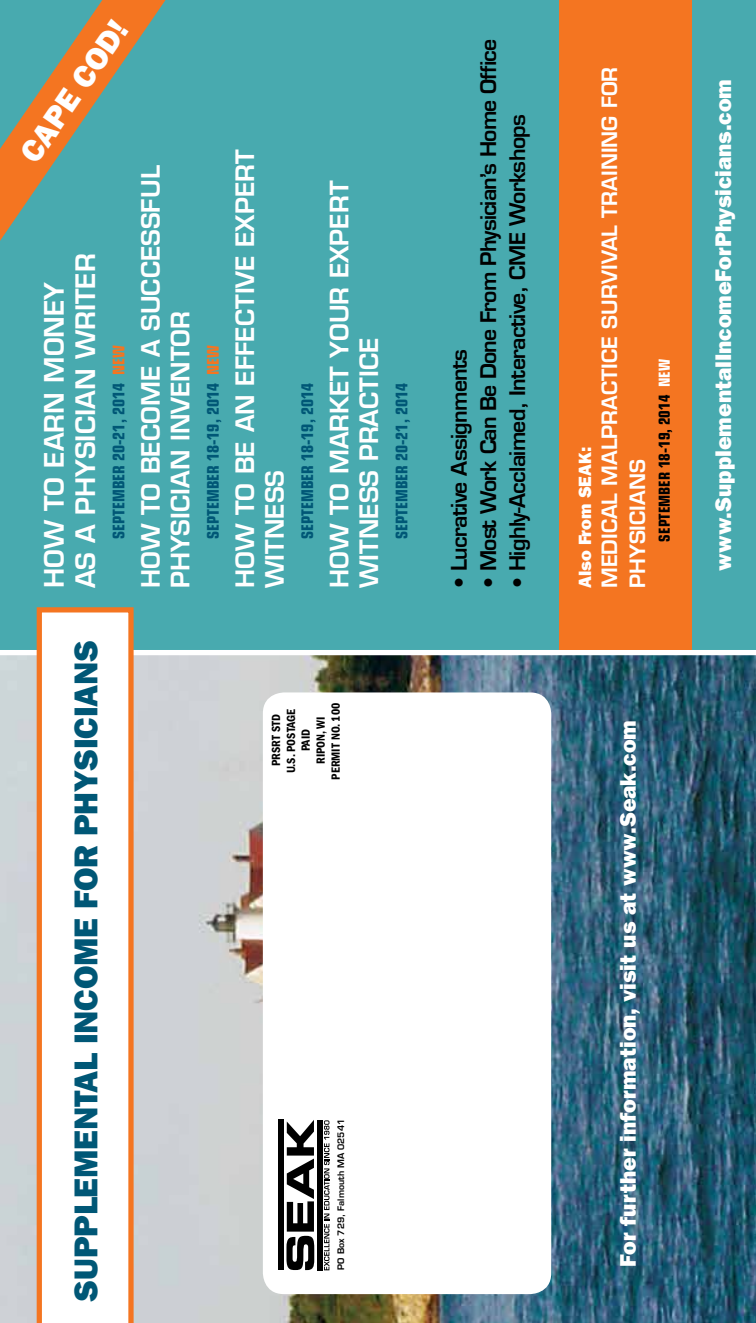
<style>
.page{position:relative;width:756px;height:1323px;background:#fff}
.page>*{position:absolute;margin:0;border:0;box-sizing:border-box;transform-origin:0 0}
.t1{font:800 33.25px "Franklin Gothic";color:#005776}
.t2{font:800 31.5px "Franklin Gothic";color:#fff}
.t3{font:600 26.25px/31.5px "Eurostile";color:#fff}
.t4{font:600 24.68px/29.8px "Eurostile";color:#fff}
.t5{font:800 22.75px "Franklin Gothic";color:#fff}
.t6{font:600 21px "Eurostile";letter-spacing:-.03em;color:#000}
.t7{font:600 20.65px/28px "Eurostile";color:#fff}
.t8{font:800 17.85px "Franklin Gothic";color:#fff}
.t9{font:700 condensed 16.1px "Eurostile";color:#005776}
.t10{font:700 condensed 15.22px "Eurostile";color:#000}
.t11{font:600 condensed 12.25px/14.9px "Franklin Gothic";color:#000;text-align:center}
.t12{font:600 8.75px "Eurostile";color:#000101}
.s1{color:#f47521}
.s2{color:#fff}
</style>
<div class="page">
<img style="left:0;top:655px;width:756px;height:668px">
<div style="left:0;top:0;width:756px;height:654px;background:#48aaaf"></div>
<div style="left:0;top:650px;width:756px;height:5px;background:#fff"></div>
<svg style="left:37px;top:607px;width:97px;height:716px"></svg>
<div style="left:559px;top:0;width:132px;height:650px;background:#f47521"></div>
<svg style="left:0;top:0;width:166px;height:241px"></svg>
<div style="left:263px;top:692px;width:288px;height:602px;background:#fff;border-radius:21px"></div>
<svg style="left:287px;top:1120px;width:27px;height:150px"></svg>
<div style="left:278px;top:1120px;width:6px;height:150px;background:#000"></div>
<div style="left:317px;top:1120px;width:5px;height:150px;background:#000"></div>
<svg style="left:324px;top:1120px;width:6px;height:150px"></svg>
<p class="t2" style="left:13px;top:149px;width:166px;rotate:-56deg">CAPE COD!</p>
<p class="t3" style="left:38px;top:588px;width:336px;rotate:-90deg">How to Earn Money as a Physician Writer</p>
<p class="t9" style="left:109px;top:539px;width:195px;rotate:-90deg">September 20-21, 2014 <span class="s1">NEW</span></p>
<p class="t4" style="left:136px;top:588px;width:424px;rotate:-90deg">How to Become a Successful<br>Physician Inventor</p>
<p class="t9" style="left:203px;top:539px;width:195px;rotate:-90deg">September 18-19, 2014 <span class="s1">NEW</span></p>
<p class="t4" style="left:230px;top:588px;width:440px;rotate:-90deg">How to be an Effective Expert<br>Witness</p>
<p class="t9" style="left:298px;top:539px;width:157px;rotate:-90deg">September 18-19, 2014</p>
<p class="t4" style="left:325px;top:588px;width:409px;rotate:-90deg">How to Market Your Expert<br>Witness Practice</p>
<p class="t9" style="left:392px;top:539px;width:157px;rotate:-90deg">September 20-21, 2014</p>
<h1 class="t1" style="left:67px;top:1302px;width:660px;rotate:-90deg">Supplemental Income for Physicians</h1>
<p class="t11" style="left:269px;top:780px;width:78px;rotate:-90deg">PRSRT STD<br>U.S. POSTAGE<br>PAID<br>RIPON, WI<br>PERMIT NO. 100</p>
<p class="t12" style="left:335px;top:1270px;width:152px;rotate:-90deg">PO Box 729, Falmouth MA 02541</p>
<p class="t6" style="left:446px;top:588px;width:241px;rotate:-90deg">• Lucrative Assignments</p>
<p class="t6" style="left:475px;top:588px;width:550px;rotate:-90deg">• Most Work Can Be Done From Physician’s Home Office</p>
<p class="t6" style="left:504px;top:588px;width:475px;rotate:-90deg">• Highly-Acclaimed, Interactive, CME Workshops</p>
<p class="t8" style="left:575px;top:588px;width:143px;rotate:-90deg">Also From SEAK:</p>
<p class="t7" style="left:596px;top:588px;width:523px;rotate:-90deg">Medical Malpractice SurvivalTraining for<br>Physicians</p>
<p class="t10" style="left:655px;top:542px;width:184px;rotate:-90deg">September 18-19, 2014 <span class="s2">NEW</span></p>
<p class="t5" style="left:710px;top:571px;width:493px;rotate:-90deg">www.SupplementalIncomeForPhysicians.com</p>
<p class="t5" style="left:615px;top:1267px;width:548px;rotate:-90deg">For further information, visit us at www.Seak.com</p>
</div>
